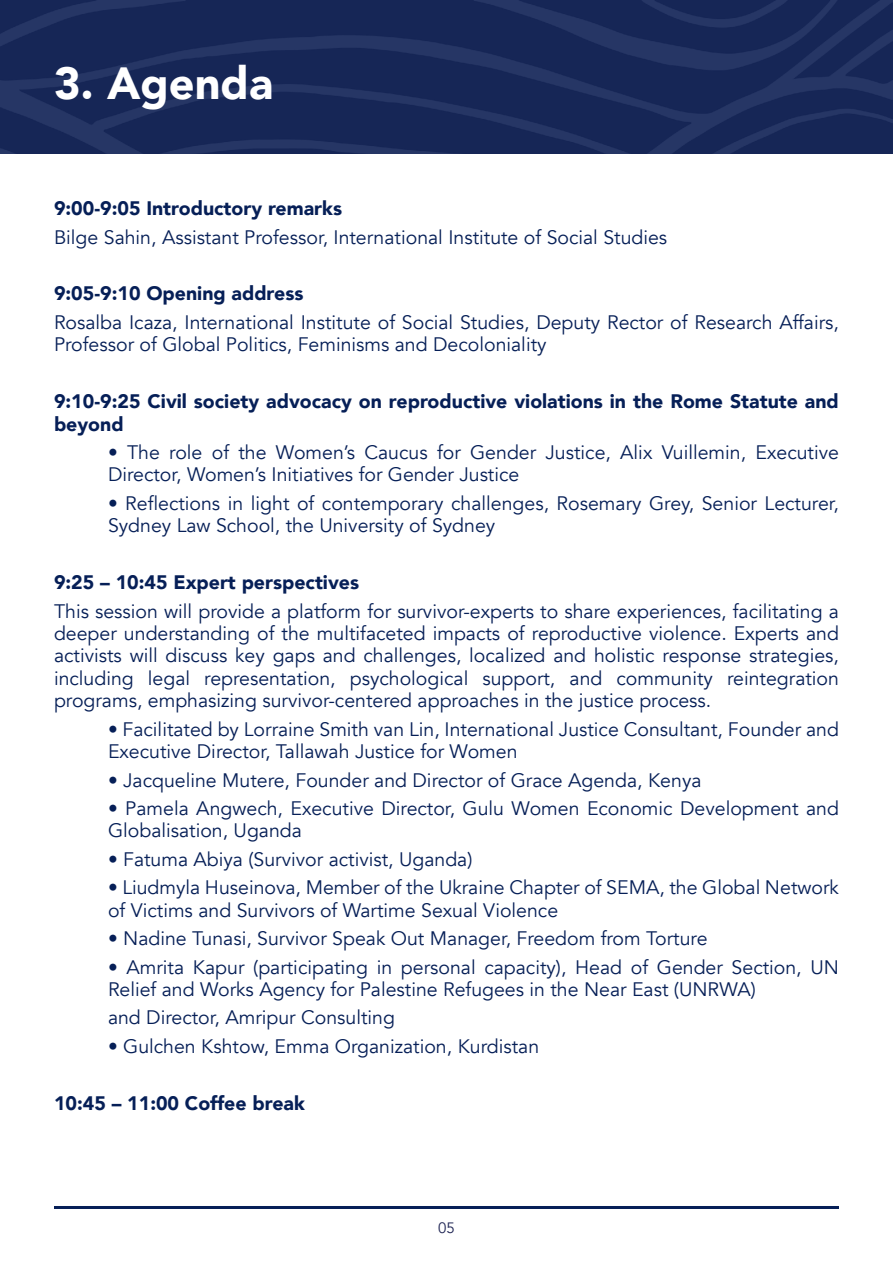
<style>
.page{position:relative;width:893px;height:1263px;background:#fff}
.page>*{position:absolute;margin:0;border:0;box-sizing:border-box;transform-origin:0 0}
.t1{font:900 45px "Avenir";color:#fff}
.t2{font:19.5px/22.4px "Avenir";color:#061f57}
.t3{font:900 19.5px/22.5px "Avenir";color:#061f57}
.t4{font:15px "Avenir";color:#1f2554}
</style>
<div class="page">
<hr style="left:54px;top:1206px;width:785px;height:3px;background:#061f57">
<img style="left:0;top:0;width:893px;height:153px">
<h1 class="t1" style="left:54px;top:45px;width:221px">3. Agenda</h1>
<p class="t3" style="left:54px;top:197px;width:290px">9:00-9:05 Introductory remarks</p>
<p class="t2" style="left:54px;top:226px;width:615px">Bilge Sahin, Assistant Professor, International Institute of Social Studies</p>
<p class="t3" style="left:54px;top:282px;width:251px">9:05-9:10 Opening address</p>
<p class="t2" style="left:54px;top:311px;width:786px">Rosalba Icaza, International Institute of Social Studies, Deputy Rector of Research Affairs,<br>Professor of Global Politics, Feminisms and Decoloniality</p>
<p class="t3" style="left:54px;top:389px;width:786px">9:10-9:25 Civil society advocacy on reproductive violations in the Rome Statute and beyond</p>
<p class="t2" style="left:108px;top:441px;width:732px">• The role of the Women’s Caucus for Gender Justice, Alix Vuillemin, Executive<br>Director, Women’s Initiatives for Gender Justice</p>
<p class="t2" style="left:108px;top:492px;width:732px">• Reflections in light of contemporary challenges, Rosemary Grey, Senior Lecturer,<br>Sydney Law School, the University of Sydney</p>
<p class="t3" style="left:54px;top:570px;width:307px">9:25 – 10:45 Expert perspectives</p>
<p class="t2" style="left:54px;top:600px;width:786px;text-align:justify">This session will provide a platform for survivor-experts to share experiences, facilitating a deeper understanding of the multifaceted impacts of reproductive violence. Experts and activists will discuss key gaps and challenges, localized and holistic response strategies, including legal representation, psychological support, and community reintegration programs, emphasizing survivor-centered approaches in the justice process.</p>
<p class="t2" style="left:108px;top:718px;width:732px">• Facilitated by Lorraine Smith van Lin, International Justice Consultant, Founder and<br>Executive Director, Tallawah Justice for Women</p>
<p class="t2" style="left:108px;top:769px;width:595px">• Jacqueline Mutere, Founder and Director of Grace Agenda, Kenya</p>
<p class="t2" style="left:108px;top:797px;width:732px">• Pamela Angwech, Executive Director, Gulu Women Economic Development and<br>Globalisation, Uganda</p>
<p class="t2" style="left:108px;top:848px;width:366px">• Fatuma Abiya (Survivor activist, Uganda)</p>
<p class="t2" style="left:108px;top:877px;width:732px">• Liudmyla Huseinova, Member of the Ukraine Chapter of SEMA, the Global Network of Victims and Survivors of Wartime Sexual Violence</p>
<p class="t2" style="left:108px;top:927px;width:601px">• Nadine Tunasi, Survivor Speak Out Manager, Freedom from Torture</p>
<p class="t2" style="left:108px;top:956px;width:732px">• Amrita Kapur (participating in personal capacity), Head of Gender Section, UN<br>Relief and Works Agency for Palestine Refugees in the Near East (UNRWA)</p>
<p class="t2" style="left:108px;top:1007px;width:289px">and Director, Amripur Consulting</p>
<p class="t2" style="left:108px;top:1035px;width:433px">• Gulchen Kshtow, Emma Organization, Kurdistan</p>
<p class="t3" style="left:54px;top:1091px;width:252px">10:45 – 11:00 Coffee break</p>
<p class="t4" style="left:438px;top:1218px;width:18px">05</p>
</div>
